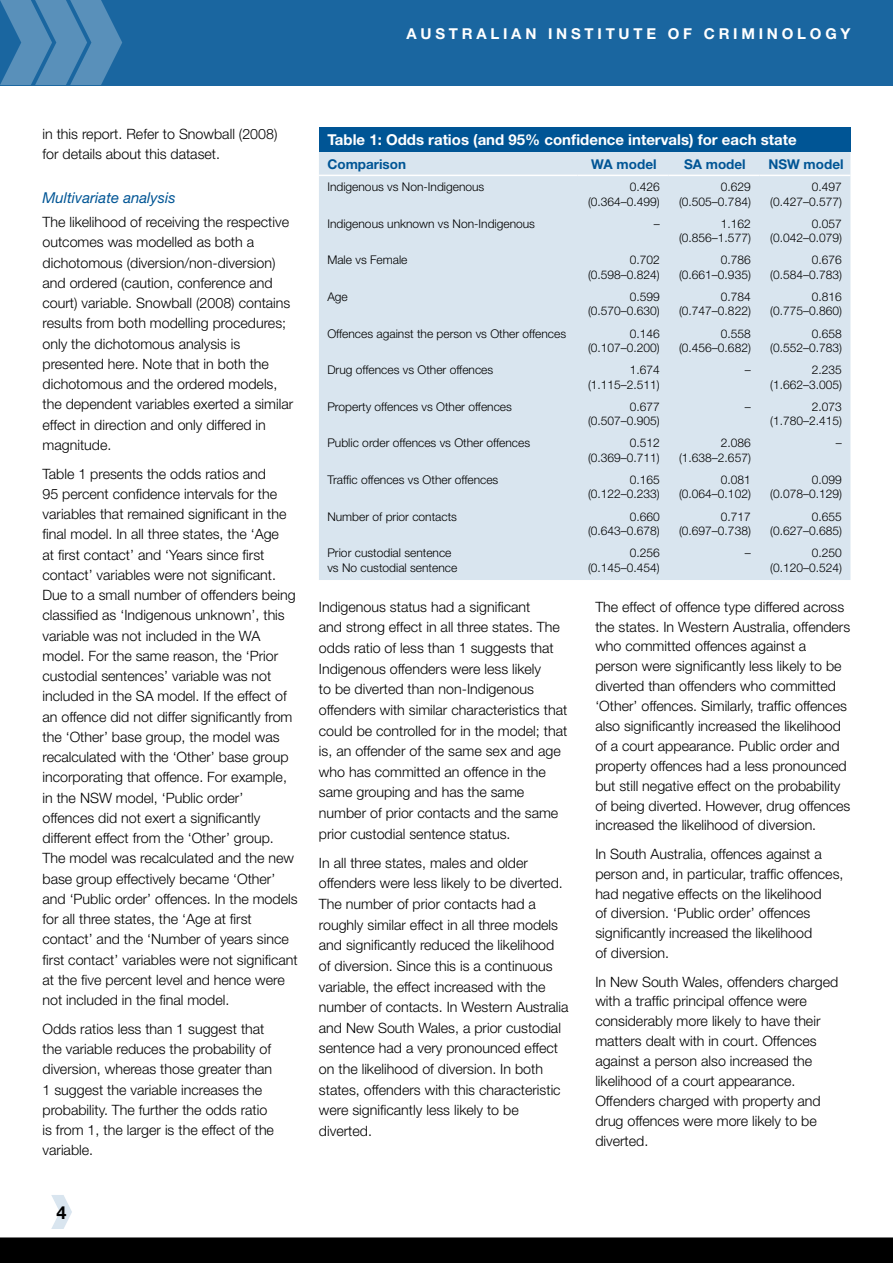
<style>
.page{position:relative;width:893px;height:1263px;background:#fff}
.page>*{position:absolute;margin:0;border:0;box-sizing:border-box;transform-origin:0 0}
.t1{font:700 18px "Helvetica Neue LT";color:#000}
.table_heading{font:700 15px "Helvetica Neue LT";color:#fff}
.table_heading-2{font:700 15px "Helvetica Neue LT";letter-spacing:.25em;color:#fff}
.heading_2{font:italic 15px "Helvetica Neue LT";color:#005595}
.text{font:300 14.25px/20.2px "Helvetica Neue LT";color:#000}
.table_column_heading{font:700 13.5px "Helvetica Neue LT";color:#005595}
.table_text{font:300 12px/14.4px "Helvetica Neue LT";color:#000;text-align:right}
</style>
<div class="page">
<div style="left:0;top:0;width:893px;height:85px;background:#1a66a0"></div>
<div style="left:0;top:1237px;width:893px;height:26px;background:#000"></div>
<svg style="left:51px;top:1195px;width:21px;height:34px"></svg>
<svg style="left:0;top:0;width:122px;height:85px"></svg>
<div style="left:319px;top:128px;width:531px;height:24px;background:#005595"></div>
<div style="left:319px;top:152px;width:531px;height:428px;background:#d9e5ef"></div>
<hr style="left:319px;top:175px;width:258px;height:1px;background:#fff">
<hr style="left:577px;top:175px;width:91px;height:1px;background:#fff">
<hr style="left:668px;top:175px;width:91px;height:1px;background:#fff">
<hr style="left:759px;top:175px;width:91px;height:1px;background:#fff">
<p class="table_heading-2" style="left:407px;top:25px;width:445px">AUSTRALIAN INSTITUTE OF CRIMINOLOGY</p>
<p class="text" style="left:43px;top:123px;width:236px">in this report. Refer to Snowball (2008) for details about this dataset.</p>
<p class="heading_2" style="left:43px;top:188px;width:135px">Multivariate analysis</p>
<p class="text" style="left:43px;top:212px;width:252px">The likelihood of receiving the respective outcomes was modelled as both a dichotomous (diversion/non-diversion) and ordered (caution, conference and court) variable. Snowball (2008) contains results from both modelling procedures; only the dichotomous analysis is presented here. Note that in both the dichotomous and the ordered models, the dependent variables exerted a similar effect in direction and only differed in magnitude.</p>
<p class="text" style="left:43px;top:463px;width:257px">Table 1 presents the odds ratios and<br>95 percent confidence intervals for the variables that remained significant in the final model. In all three states, the ‘Age<br>at first contact’ and ‘Years since first contact’ variables were not significant.<br>Due to a small number of offenders being classified as ‘Indigenous unknown’, this variable was not included in the WA model. For the same reason, the ‘Prior custodial sentences’ variable was not included in the SA model. If the effect of an offence did not differ significantly from the ‘Other’ base group, the model was recalculated with the ‘Other’ base group incorporating that offence. For example, in the NSW model, ‘Public order’ offences did not exert a significantly different effect from the ‘Other’ group.<br>The model was recalculated and the new base group effectively became ‘Other’ and ‘Public order’ offences. In the models for all three states, the ‘Age at first contact’ and the ‘Number of years since first contact’ variables were not significant at the five percent level and hence were not included in the final model.</p>
<p class="text" style="left:43px;top:1018px;width:233px">Odds ratios less than 1 suggest that the variable reduces the probability of diversion, whereas those greater than 1 suggest the variable increases the probability. The further the odds ratio is from 1, the larger is the effect of the variable.</p>
<p class="t1" style="left:57px;top:1201px;width:12px">4</p>
<p class="table_heading" style="left:327px;top:130px;width:471px">Table 1: Odds ratios (and 95% confidence intervals) for each state</p>
<p class="table_column_heading" style="left:327px;top:156px;width:80px">Comparison</p>
<p class="table_column_heading" style="left:591px;top:156px;width:67px">WA model</p>
<p class="table_column_heading" style="left:684px;top:156px;width:63px">SA model</p>
<p class="table_column_heading" style="left:768px;top:156px;width:77px">NSW model</p>
<p class="table_text" style="left:327px;top:179px;width:158px">Indigenous vs Non-Indigenous</p>
<p class="table_text" style="left:588px;top:179px;width:73px">0.426 (0.364–0.499)</p>
<p class="table_text" style="left:679px;top:179px;width:73px">0.629 (0.505–0.784)</p>
<p class="table_text" style="left:770px;top:179px;width:73px">0.497 (0.427–0.577)</p>
<p class="table_text" style="left:327px;top:216px;width:209px">Indigenous unknown vs Non-Indigenous</p>
<p class="table_text" style="left:654px;top:216px;width:7px">–</p>
<p class="table_text" style="left:679px;top:216px;width:73px">1.162 (0.856–1.577)</p>
<p class="table_text" style="left:770px;top:216px;width:73px">0.057 (0.042–0.079)</p>
<p class="table_text" style="left:327px;top:253px;width:82px">Male vs Female</p>
<p class="table_text" style="left:588px;top:253px;width:73px">0.702 (0.598–0.824)</p>
<p class="table_text" style="left:679px;top:253px;width:73px">0.786 (0.661–0.935)</p>
<p class="table_text" style="left:770px;top:253px;width:73px">0.676 (0.584–0.783)</p>
<p class="table_text" style="left:327px;top:289px;width:22px">Age</p>
<p class="table_text" style="left:588px;top:289px;width:73px">0.599 (0.570–0.630)</p>
<p class="table_text" style="left:679px;top:289px;width:73px">0.784 (0.747–0.822)</p>
<p class="table_text" style="left:770px;top:289px;width:73px">0.816 (0.775–0.860)</p>
<p class="table_text" style="left:327px;top:326px;width:240px">Offences against the person vs Other offences</p>
<p class="table_text" style="left:588px;top:326px;width:73px">0.146 (0.107–0.200)</p>
<p class="table_text" style="left:679px;top:326px;width:73px">0.558 (0.456–0.682)</p>
<p class="table_text" style="left:770px;top:326px;width:73px">0.658 (0.552–0.783)</p>
<p class="table_text" style="left:327px;top:362px;width:167px">Drug offences vs Other offences</p>
<p class="table_text" style="left:588px;top:362px;width:73px">1.674 (1.115–2.511)</p>
<p class="table_text" style="left:745px;top:362px;width:7px">–</p>
<p class="table_text" style="left:770px;top:362px;width:73px">2.235 (1.662–3.005)</p>
<p class="table_text" style="left:327px;top:399px;width:186px">Property offences vs Other offences</p>
<p class="table_text" style="left:588px;top:399px;width:73px">0.677 (0.507–0.905)</p>
<p class="table_text" style="left:745px;top:399px;width:7px">–</p>
<p class="table_text" style="left:770px;top:399px;width:73px">2.073 (1.780–2.415)</p>
<p class="table_text" style="left:327px;top:436px;width:204px">Public order offences vs Other offences</p>
<p class="table_text" style="left:588px;top:436px;width:73px">0.512 (0.369–0.711)</p>
<p class="table_text" style="left:679px;top:436px;width:73px">2.086 (1.638–2.657)</p>
<p class="table_text" style="left:836px;top:436px;width:7px">–</p>
<p class="table_text" style="left:327px;top:472px;width:172px">Traffic offences vs Other offences</p>
<p class="table_text" style="left:588px;top:472px;width:73px">0.165 (0.122–0.233)</p>
<p class="table_text" style="left:679px;top:472px;width:73px">0.081 (0.064–0.102)</p>
<p class="table_text" style="left:770px;top:472px;width:73px">0.099 (0.078–0.129)</p>
<p class="table_text" style="left:327px;top:509px;width:131px">Number of prior contacts</p>
<p class="table_text" style="left:588px;top:509px;width:73px">0.660 (0.643–0.678)</p>
<p class="table_text" style="left:679px;top:509px;width:73px">0.717 (0.697–0.738)</p>
<p class="table_text" style="left:770px;top:509px;width:73px">0.655 (0.627–0.685)</p>
<p class="table_text" style="left:327px;top:545px;width:131px;text-align:left">Prior custodial sentence vs No custodial sentence</p>
<p class="table_text" style="left:588px;top:545px;width:73px">0.256 (0.145–0.454)</p>
<p class="table_text" style="left:745px;top:545px;width:7px">–</p>
<p class="table_text" style="left:770px;top:545px;width:73px">0.250 (0.120–0.524)</p>
<p class="text" style="left:319px;top:596px;width:250px">Indigenous status had a significant<br>and strong effect in all three states. The odds ratio of less than 1 suggests that Indigenous offenders were less likely<br>to be diverted than non-Indigenous offenders with similar characteristics that could be controlled for in the model; that is, an offender of the same sex and age who has committed an offence in the same grouping and has the same number of prior contacts and the same prior custodial sentence status.</p>
<p class="text" style="left:319px;top:852px;width:251px">In all three states, males and older offenders were less likely to be diverted.<br>The number of prior contacts had a roughly similar effect in all three models and significantly reduced the likelihood of diversion. Since this is a continuous variable, the effect increased with the number of contacts. In Western Australia and New South Wales, a prior custodial sentence had a very pronounced effect on the likelihood of diversion. In both states, offenders with this characteristic were significantly less likely to be diverted.</p>
<p class="text" style="left:595px;top:596px;width:257px">The effect of offence type differed across the states. In Western Australia, offenders who committed offences against a person were significantly less likely to be diverted than offenders who committed ‘Other’ offences. Similarly, traffic offences also significantly increased the likelihood of a court appearance. Public order and property offences had a less pronounced but still negative effect on the probability of being diverted. However, drug offences increased the likelihood of diversion.</p>
<p class="text" style="left:595px;top:843px;width:250px">In South Australia, offences against a person and, in particular, traffic offences, had negative effects on the likelihood<br>of diversion. ‘Public order’ offences significantly increased the likelihood<br>of diversion.</p>
<p class="text" style="left:595px;top:971px;width:245px">In New South Wales, offenders charged with a traffic principal offence were considerably more likely to have their matters dealt with in court. Offences against a person also increased the likelihood of a court appearance.<br>Offenders charged with property and drug offences were more likely to be diverted.</p>
</div>
